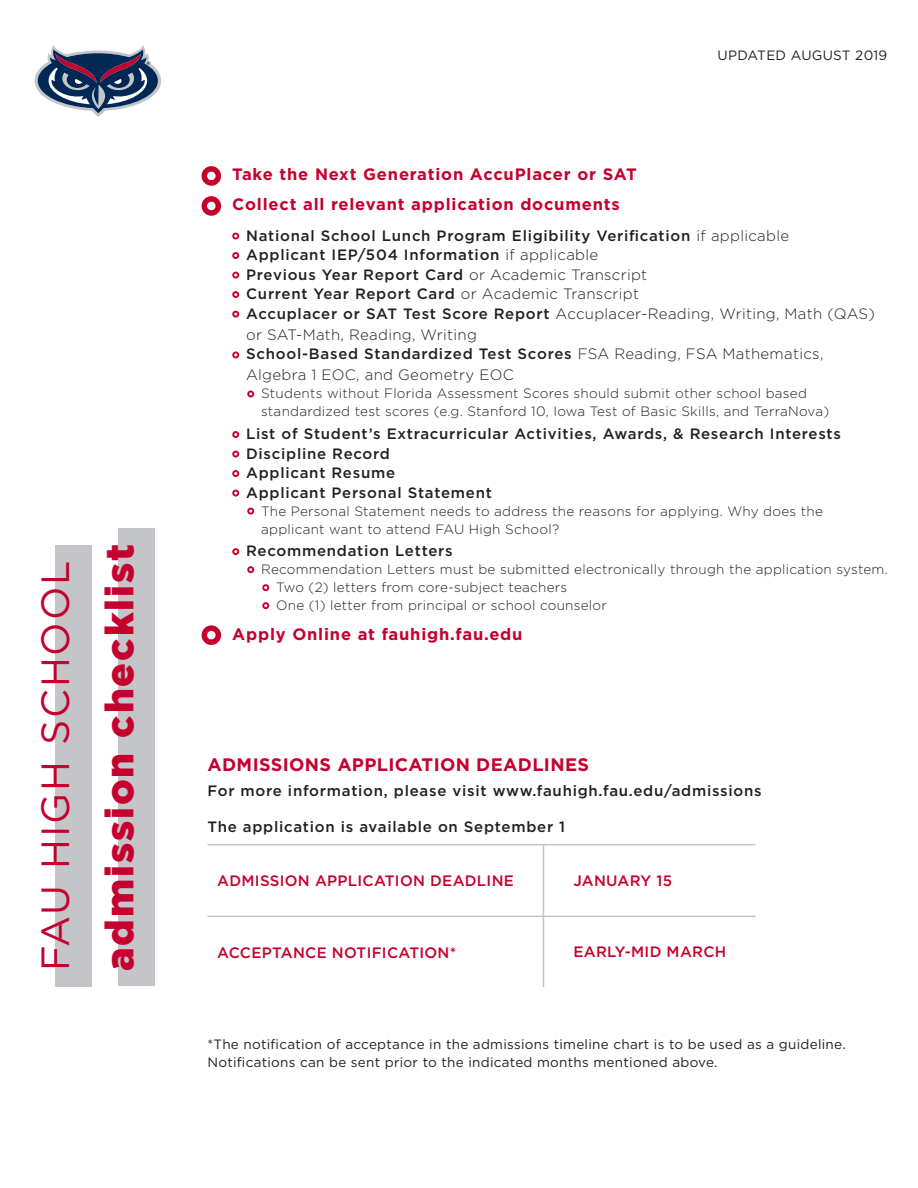
<style>
.page{position:relative;width:918px;height:1188px;background:#fff}
.page>*{position:absolute;margin:0;border:0;box-sizing:border-box;transform-origin:0 0}
.t1{font:900 39.3px "Gotham";letter-spacing:.05em;color:#c5002e}
.t2{font:39.3px "Gotham";letter-spacing:.05em;color:#c5002e}
.t3{font:700 18.15px "Gotham";letter-spacing:.02em;color:#c5002e}
.t4{font:700 16.5px/30px "Gotham";letter-spacing:.05em;color:#c5002e}
.t5{font:500 15px/19.5px "Gotham";letter-spacing:.05em;color:#231f20}
.t6{font:300 15px/20.4px "Gotham";letter-spacing:.02em;color:#231f20}
.t7{font:500 15px "Gotham";letter-spacing:.02em;color:#c5002e}
.t8{font:300 13.5px/18px "Gotham";letter-spacing:.02em;color:#231f20}
.t9{font:13.5px/18px "Gotham";letter-spacing:.02em;color:#231f20}
.s1{font-weight:300}
.s2{font-weight:500}
</style>
<div class="page">
<div style="left:118px;top:529px;width:37px;height:457px;background:#c4c5c9"></div>
<svg style="left:35px;top:45px;width:126px;height:72px"></svg>
<div style="left:55px;top:545px;width:37px;height:441px;background:#c4c5c9"></div>
<svg style="left:232px;top:233px;width:7px;height:7px"></svg>
<svg style="left:232px;top:252px;width:7px;height:7px"></svg>
<svg style="left:232px;top:351px;width:7px;height:7px"></svg>
<svg style="left:247px;top:391px;width:7px;height:6px"></svg>
<svg style="left:202px;top:166px;width:19px;height:20px"></svg>
<svg style="left:202px;top:196px;width:19px;height:20px"></svg>
<svg style="left:202px;top:625px;width:19px;height:20px"></svg>
<svg style="left:232px;top:272px;width:7px;height:7px"></svg>
<svg style="left:232px;top:431px;width:7px;height:7px"></svg>
<svg style="left:232px;top:451px;width:7px;height:7px"></svg>
<svg style="left:232px;top:470px;width:7px;height:7px"></svg>
<svg style="left:232px;top:490px;width:7px;height:7px"></svg>
<svg style="left:232px;top:548px;width:7px;height:7px"></svg>
<svg style="left:247px;top:566px;width:7px;height:7px"></svg>
<svg style="left:262px;top:584px;width:7px;height:7px"></svg>
<svg style="left:262px;top:602px;width:7px;height:7px"></svg>
<svg style="left:247px;top:508px;width:7px;height:7px"></svg>
<svg style="left:232px;top:291px;width:7px;height:7px"></svg>
<svg style="left:232px;top:311px;width:7px;height:7px"></svg>
<hr style="left:207px;top:844px;width:549px;height:1px;background:#c4c5c9">
<hr style="left:543px;top:845px;width:1px;height:142px;background:#c4c5c9">
<hr style="left:207px;top:916px;width:549px;height:1px;background:#c4c5c9">
<h1 class="t2" style="left:30px;top:971px;width:412px;rotate:-90deg">FAU HIGH SCHOOL</h1>
<h1 class="t1" style="left:105px;top:971px;width:429px;rotate:-90deg">admission checklist</h1>
<p class="t9" style="left:718px;top:46px;width:171px">UPDATED AUGUST 2019</p>
<p class="t4" style="left:232px;top:159px;width:406px">Take the Next Generation AccuPlacer or SAT<br>Collect all relevant application documents</p>
<p class="t5" style="left:246px;top:225px;width:630px">National School Lunch Program Eligibility Verification <span class="s1">if applicable<br></span>Applicant IEP/504 Information <span class="s1">if applicable<br></span>Previous Year Report Card <span class="s1">or Academic Transcript<br></span>Current Year Report Card <span class="s1">or Academic Transcript<br></span>Accuplacer or SAT Test Score Report <span class="s1">Accuplacer-Reading, Writing, Math (QAS)</span></p>
<p class="t6" style="left:246px;top:324px;width:579px">or SAT-Math, Reading, Writing<br><span class="s2">School-Based Standardized Test Scores</span> FSA Reading, FSA Mathematics,<br>Algebra 1 EOC, and Geometry EOC</p>
<p class="t8" style="left:261px;top:384px;width:570px">Students without Florida Assessment Scores should submit other school based standardized test scores (e.g. Stanford 10, Iowa Test of Basic Skills, and TerraNova)</p>
<p class="t5" style="left:246px;top:424px;width:596px">List of Student’s Extracurricular Activities, Awards, &amp; Research Interests Discipline Record<br>Applicant Resume<br>Applicant Personal Statement</p>
<p class="t8" style="left:261px;top:501px;width:563px">The Personal Statement needs to address the reasons for applying. Why does the applicant want to attend FAU High School?</p>
<p class="t5" style="left:246px;top:541px;width:208px">Recommendation Letters</p>
<p class="t8" style="left:276px;top:560px;width:613px;text-indent:-15px">Recommendation Letters must be submitted electronically through the application system.<br>Two (2) letters from core-subject teachers<br>One (1) letter from principal or school counselor</p>
<p class="t4" style="left:232px;top:619px;width:292px">Apply Online at fauhigh.fau.edu</p>
<p class="t3" style="left:207px;top:753px;width:383px">ADMISSIONS APPLICATION DEADLINES</p>
<p class="t5" style="left:207px;top:780px;width:556px">For more information, please visit www.fauhigh.fau.edu/admissions</p>
<p class="t5" style="left:207px;top:816px;width:359px">The application is available on September 1</p>
<p class="t7" style="left:217px;top:871px;width:298px">ADMISSION APPLICATION DEADLINE</p>
<p class="t7" style="left:217px;top:943px;width:240px">ACCEPTANCE NOTIFICATION*</p>
<p class="t7" style="left:573px;top:871px;width:100px">JANUARY 15</p>
<p class="t7" style="left:573px;top:942px;width:154px">EARLY-MID MARCH</p>
<p class="t9" style="left:207px;top:1035px;width:640px">*The notification of acceptance in the admissions timeline chart is to be used as a guideline.<br>Notifications can be sent prior to the indicated months mentioned above.</p>
</div>
